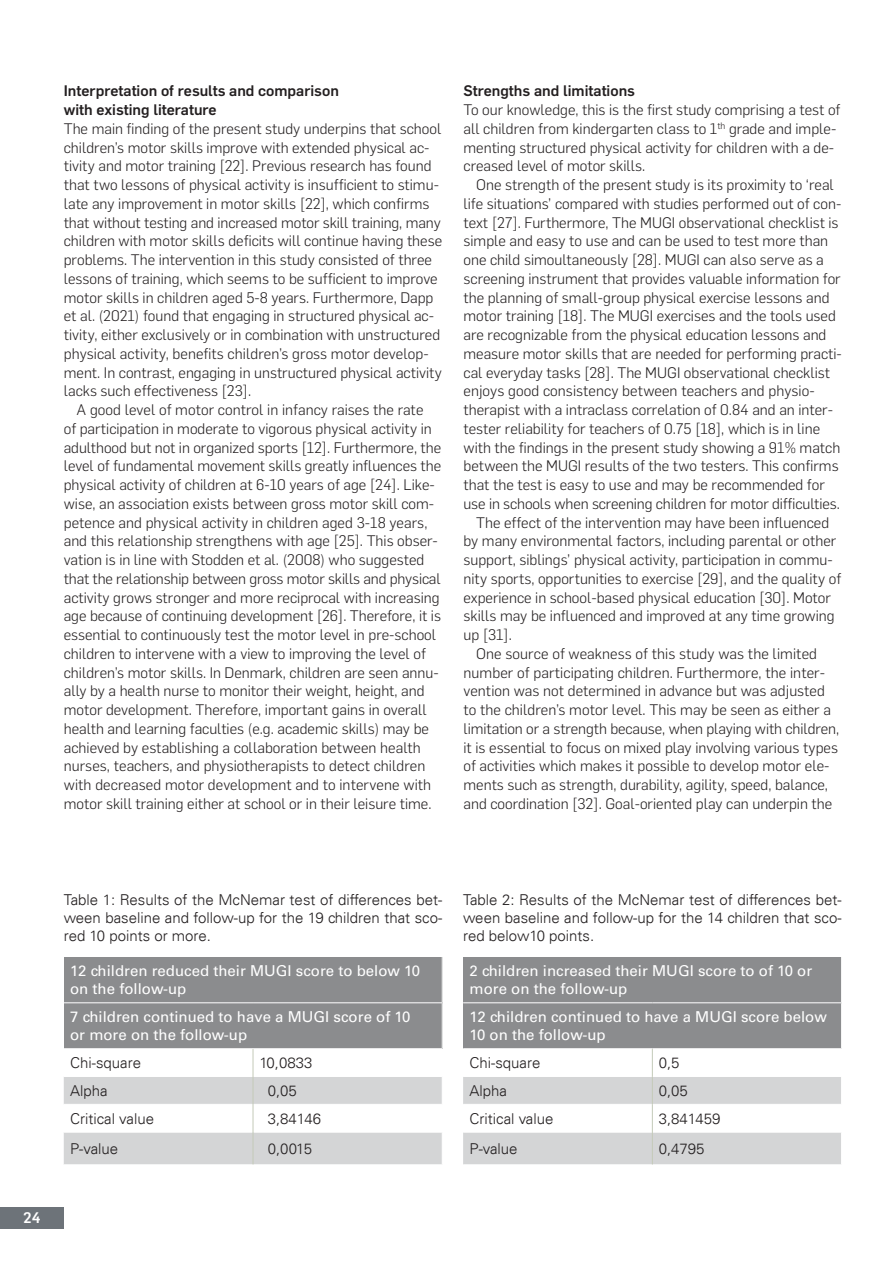
<style>
.page{position:relative;width:893px;height:1263px;background:#fff}
.page>*{position:absolute;margin:0;border:0;box-sizing:border-box;transform-origin:0 0}
.t1{font:300 15px/18.8px "Flama";color:#231f20}
.t2{font:300 15px/18px "Univers LT";color:#231f20;text-align:justify}
.t3{font:15px/18px "Univers LT Std";color:#fff}
.t4{font:500 15px/18.8px "Flama";color:#231f20}
.t5{font:500 15px "Flama";color:#fff}
</style>
<div class="page">
<div style="left:0;top:1208px;width:64px;height:21px;background:#6d7379"></div>
<div style="left:64px;top:957px;width:378px;height:46px;background:#8b8c8e"></div>
<div style="left:64px;top:1003px;width:378px;height:46px;background:#8b8c8e"></div>
<hr style="left:64px;top:1002px;width:189px;height:1px;background:#fff">
<hr style="left:253px;top:1002px;width:190px;height:1px;background:#fff">
<hr style="left:64px;top:1048px;width:189px;height:1px;background:#fff">
<hr style="left:253px;top:1048px;width:190px;height:1px;background:#fff">
<svg style="left:64px;top:1049px;width:378px;height:116px"></svg>
<hr style="left:253px;top:1132px;width:1px;height:32px;background:#c4cab9">
<div style="left:463px;top:957px;width:379px;height:46px;background:#8b8c8e"></div>
<div style="left:463px;top:1003px;width:379px;height:46px;background:#8b8c8e"></div>
<hr style="left:463px;top:1002px;width:189px;height:1px;background:#fff">
<hr style="left:652px;top:1002px;width:190px;height:1px;background:#fff">
<hr style="left:463px;top:1048px;width:189px;height:1px;background:#fff">
<hr style="left:652px;top:1048px;width:190px;height:1px;background:#fff">
<hr style="left:841px;top:957px;width:1px;height:45px;background:#fff">
<hr style="left:841px;top:1003px;width:1px;height:45px;background:#fff">
<svg style="left:463px;top:1049px;width:378px;height:116px"></svg>
<hr style="left:652px;top:1132px;width:1px;height:32px;background:#c4cab9">
<p class="t4" style="left:64px;top:80px;width:277px">Interpretation of results and comparison with existing literature</p>
<p class="t1" style="left:64px;top:118px;width:380px">The main finding of the present study underpins that school children’s motor skills improve with extended physical ac&shy;tivity and motor training [22]. Previous research has found that two lessons of physical activity is insufficient to stimu&shy;late any improvement in motor skills [22], which confirms that without testing and increased motor skill training, many children with motor skills deficits will continue having these problems. The intervention in this study consisted of three lessons of training, which seems to be sufficient to improve motor skills in children aged 5-8 years. Furthermore, Dapp et al. (2021) found that engaging in structured physical ac&shy;tivity, either exclusively or in combination with unstructured physical activity, benefits children’s gross motor develop&shy;ment. In contrast, engaging in unstructured physical activity lacks such effectiveness [23].</p>
<p class="t1" style="left:64px;top:400px;width:379px;text-indent:13px">A good level of motor control in infancy raises the rate<br>of participation in moderate to vigorous physical activity in adulthood but not in organized sports [12]. Furthermore, the level of fundamental movement skills greatly influences the physical activity of children at 6-10 years of age [24]. Like&shy;wise, an association exists between gross motor skill com&shy;petence and physical activity in children aged 3-18 years, and this relationship strengthens with age [25]. This obser&shy;vation is in line with Stodden et al. (2008) who suggested that the relationship between gross motor skills and physical activity grows stronger and more reciprocal with increasing age because of continuing development [26]. Therefore, it is essential to continuously test the motor level in pre-school children to intervene with a view to improving the level of children’s motor skills. In Denmark, children are seen annu&shy;ally by a health nurse to monitor their weight, height, and motor development. Therefore, important gains in overall health and learning faculties (e.g. academic skills) may be achieved by establishing a collaboration between health nurses, teachers, and physiotherapists to detect children with decreased motor development and to intervene with motor skill training either at school or in their leisure time.</p>
<p class="t4" style="left:463px;top:80px;width:173px">Strengths and limitations</p>
<p class="t1" style="left:463px;top:100px;width:378px">To our knowledge, this is the first study comprising a test of all children from kindergarten class to 1<sup>th</sup> grade and imple&shy;menting structured physical activity for children with a de&shy;creased level of motor skills.</p>
<p class="t1" style="left:476px;top:175px;width:359px">One strength of the present study is its proximity to ‘real</p>
<p class="t1" style="left:463px;top:193px;width:379px">life situations’ compared with studies performed out of con-</p>
<p class="t1" style="left:463px;top:212px;width:377px">text [27]. Furthermore, The MUGI observational checklist is</p>
<p class="t1" style="left:463px;top:231px;width:366px">simple and easy to use and can be used to test more than</p>
<p class="t1" style="left:463px;top:250px;width:362px">one child simoultaneously [28]. MUGI can also serve as a</p>
<p class="t1" style="left:463px;top:268px;width:379px">screening instrument that provides valuable information for</p>
<p class="t1" style="left:463px;top:287px;width:368px">the planning of small-group physical exercise lessons and</p>
<p class="t1" style="left:463px;top:306px;width:374px">motor training [18]. The MUGI exercises and the tools used</p>
<p class="t1" style="left:463px;top:325px;width:364px">are recognizable from the physical education lessons and</p>
<p class="t1" style="left:463px;top:343px;width:380px">measure motor skills that are needed for performing practi-</p>
<p class="t1" style="left:463px;top:362px;width:368px">cal everyday tasks [28]. The MUGI observational checklist</p>
<p class="t1" style="left:463px;top:381px;width:351px">enjoys good consistency between teachers and physio-</p>
<p class="t1" style="left:463px;top:400px;width:371px">therapist with a intraclass correlation of 0.84 and an inter-</p>
<p class="t1" style="left:463px;top:418px;width:358px">tester reliability for teachers of 0.75 [18], which is in line</p>
<p class="t1" style="left:463px;top:437px;width:378px">with the findings in the present study showing a 91% match</p>
<p class="t1" style="left:463px;top:456px;width:377px">between the MUGI results of the two testers. This confirms</p>
<p class="t1" style="left:463px;top:475px;width:363px">that the test is easy to use and may be recommended for</p>
<p class="t1" style="left:463px;top:493px;width:378px">use in schools when screening children for motor difficulties.</p>
<p class="t1" style="left:476px;top:512px;width:355px">The effect of the intervention may have been influenced</p>
<p class="t1" style="left:463px;top:531px;width:374px">by many environmental factors, including parental or other</p>
<p class="t1" style="left:463px;top:550px;width:371px">support, siblings’ physical activity, participation in commu-</p>
<p class="t1" style="left:463px;top:568px;width:379px">nity sports, opportunities to exercise [29], and the quality of</p>
<p class="t1" style="left:463px;top:587px;width:369px">experience in school-based physical education [30]. Motor</p>
<p class="t1" style="left:463px;top:606px;width:373px">skills may be influenced and improved at any time growing</p>
<p class="t1" style="left:463px;top:625px;width:50px">up [31].</p>
<p class="t1" style="left:476px;top:643px;width:342px">One source of weakness of this study was the limited</p>
<p class="t1" style="left:463px;top:662px;width:363px">number of participating children. Furthermore, the inter-</p>
<p class="t1" style="left:463px;top:681px;width:363px">vention was not determined in advance but was adjusted</p>
<p class="t1" style="left:463px;top:700px;width:369px">to the children’s motor level. This may be seen as either a</p>
<p class="t1" style="left:463px;top:718px;width:377px">limitation or a strength because, when playing with children,</p>
<p class="t1" style="left:463px;top:737px;width:376px">it is essential to focus on mixed play involving various types</p>
<p class="t1" style="left:463px;top:756px;width:367px">of activities which makes it possible to develop motor ele-</p>
<p class="t1" style="left:463px;top:775px;width:366px">ments such as strength, durability, agility, speed, balance,</p>
<p class="t1" style="left:463px;top:793px;width:370px">and coordination [32]. Goal-oriented play can underpin the</p>
<p class="t5" style="left:23px;top:1207px;width:19px">24</p>
<p class="t2" style="left:64px;top:890px;width:380px">Table 1: Results of the McNemar test of differences bet&shy;ween baseline and follow-up for the 19 children that sco&shy;red 10 points or more.</p>
<p class="t3" style="left:70px;top:962px;width:351px">12 children reduced their MUGI score to below 10 on the follow-up</p>
<p class="t3" style="left:70px;top:1008px;width:342px">7 children continued to have a MUGI score of 10 or more on the follow-up</p>
<p class="t2" style="left:70px;top:1054px;width:72px">Chi-square</p>
<p class="t2" style="left:259px;top:1054px;width:55px">10,0833</p>
<p class="t2" style="left:70px;top:1081px;width:39px">Alpha</p>
<p class="t2" style="left:268px;top:1081px;width:31px">0,05</p>
<p class="t2" style="left:70px;top:1109px;width:85px">Critical value</p>
<p class="t2" style="left:268px;top:1109px;width:55px">3,84146</p>
<p class="t2" style="left:70px;top:1139px;width:50px">P-value</p>
<p class="t2" style="left:268px;top:1139px;width:46px">0,0015</p>
<p class="t2" style="left:463px;top:890px;width:380px">Table 2: Results of the McNemar test of differences bet&shy;ween baseline and follow-up for the 14 children that sco&shy;red below10 points.</p>
<p class="t3" style="left:469px;top:962px;width:344px">2 children increased their MUGI score to of 10 or more on the follow-up</p>
<p class="t3" style="left:469px;top:1008px;width:359px">12 children continued to have a MUGI score below<br>10 on the follow-up</p>
<p class="t2" style="left:469px;top:1054px;width:72px">Chi-square</p>
<p class="t2" style="left:659px;top:1054px;width:22px">0,5</p>
<p class="t2" style="left:469px;top:1081px;width:39px">Alpha</p>
<p class="t2" style="left:659px;top:1081px;width:31px">0,05</p>
<p class="t2" style="left:469px;top:1109px;width:85px">Critical value</p>
<p class="t2" style="left:659px;top:1109px;width:63px">3,841459</p>
<p class="t2" style="left:469px;top:1139px;width:50px">P-value</p>
<p class="t2" style="left:659px;top:1139px;width:47px">0,4795</p>
</div>
